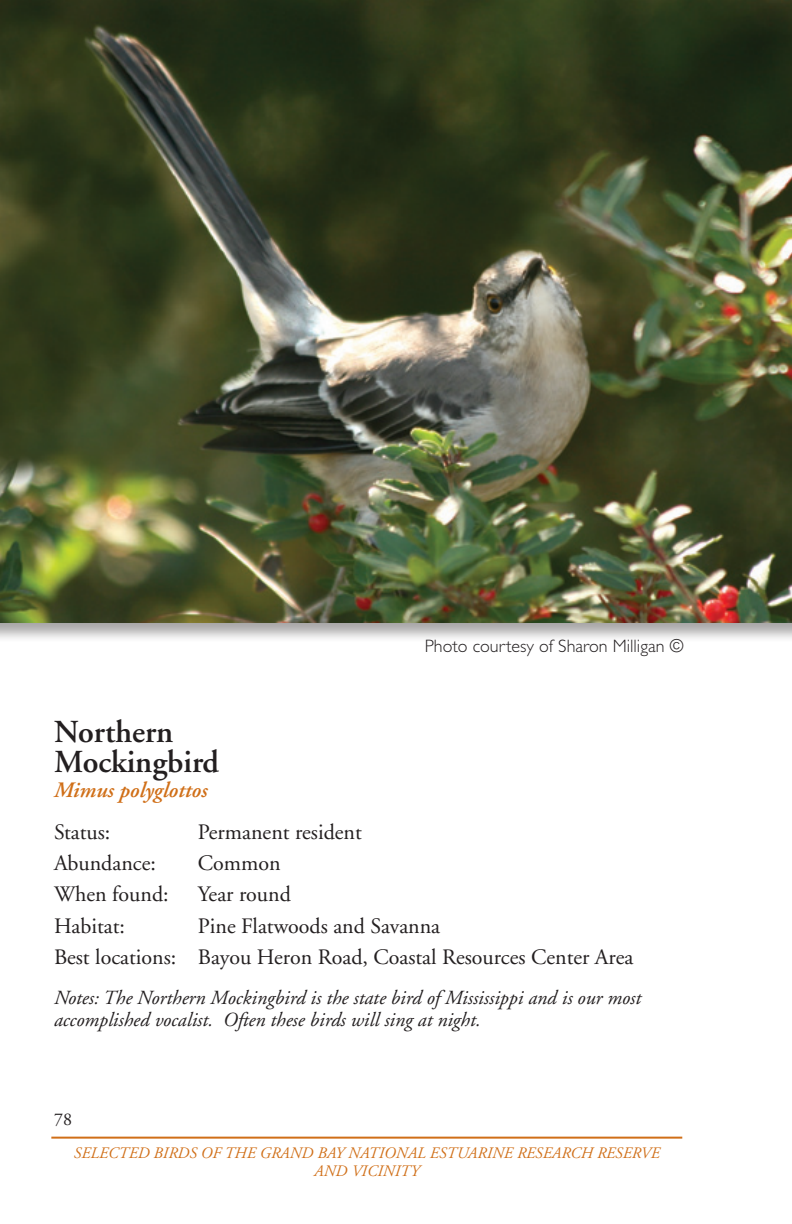
<style>
.page{position:relative;width:792px;height:1224px;background:#fff}
.page>*{position:absolute;margin:0;border:0;box-sizing:border-box;transform-origin:0 0}
.BIRD_headline_GarSem{font:600 32px/30px "Adobe Garamond";color:#231f20}
.BIRD_Specification_G{font:22px "Adobe Garamond";color:#231f20}
.BIRD_SubheadORG_GIta{font:italic 600 22px "Adobe Garamond";color:#d06f18}
.BIRD_Notes_GarIta_10{font:italic 20px/22px "Adobe Garamond";color:#231f20}
.t1{font:300 18px "Gill Sans";color:#231f20}
.t2{font:18px "Adobe Garamond";color:#231f20}
.t3{font:italic 16px/18px "Adobe Garamond";color:#d06f18;text-align:center}
</style>
<div class="page">
<hr style="left:51px;top:1137px;width:631px;height:2px;background:#d06f18">
<div style="left:0;top:0;width:792px;height:642px;background:#231f20;opacity:.4"></div>
<img style="left:0;top:0;width:792px;height:623px">
<p class="t1" style="left:425px;top:636px;width:261px">Photo courtesy of Sharon Milligan ©</p>
<p class="BIRD_headline_GarSem" style="left:54px;top:717px;width:167px">Northern<br>Mockingbird</p>
<p class="BIRD_SubheadORG_GIta" style="left:54px;top:778px;width:155px">Mimus polyglottos</p>
<p class="BIRD_Specification_G" style="left:54px;top:820px;width:58px">Status:</p>
<p class="BIRD_Specification_G" style="left:198px;top:820px;width:165px">Permanent resident</p>
<p class="BIRD_Specification_G" style="left:54px;top:851px;width:103px">Abundance:</p>
<p class="BIRD_Specification_G" style="left:198px;top:851px;width:84px">Common</p>
<p class="BIRD_Specification_G" style="left:54px;top:883px;width:116px">When found:</p>
<p class="BIRD_Specification_G" style="left:198px;top:883px;width:94px">Year round</p>
<p class="BIRD_Specification_G" style="left:54px;top:914px;width:73px">Habitat:</p>
<p class="BIRD_Specification_G" style="left:198px;top:914px;width:244px">Pine Flatwoods and Savanna</p>
<p class="BIRD_Specification_G" style="left:54px;top:945px;width:581px">Best locations: Bayou Heron Road, Coastal Resources Center Area</p>
<p class="BIRD_Notes_GarIta_10" style="left:54px;top:988px;width:589px">Notes: The Northern Mockingbird is the state bird of Mississippi and is our most accomplished vocalist. Often these birds will sing at night.</p>
<p class="t2" style="left:54px;top:1110px;width:19px">78</p>
<p class="t3" style="left:74px;top:1144px;width:587px">SELECTED BIRDS OF THE GRAND BAY NATIONAL ESTUARINE RESEARCH RESERVE<br>AND VICINITY</p>
</div>
